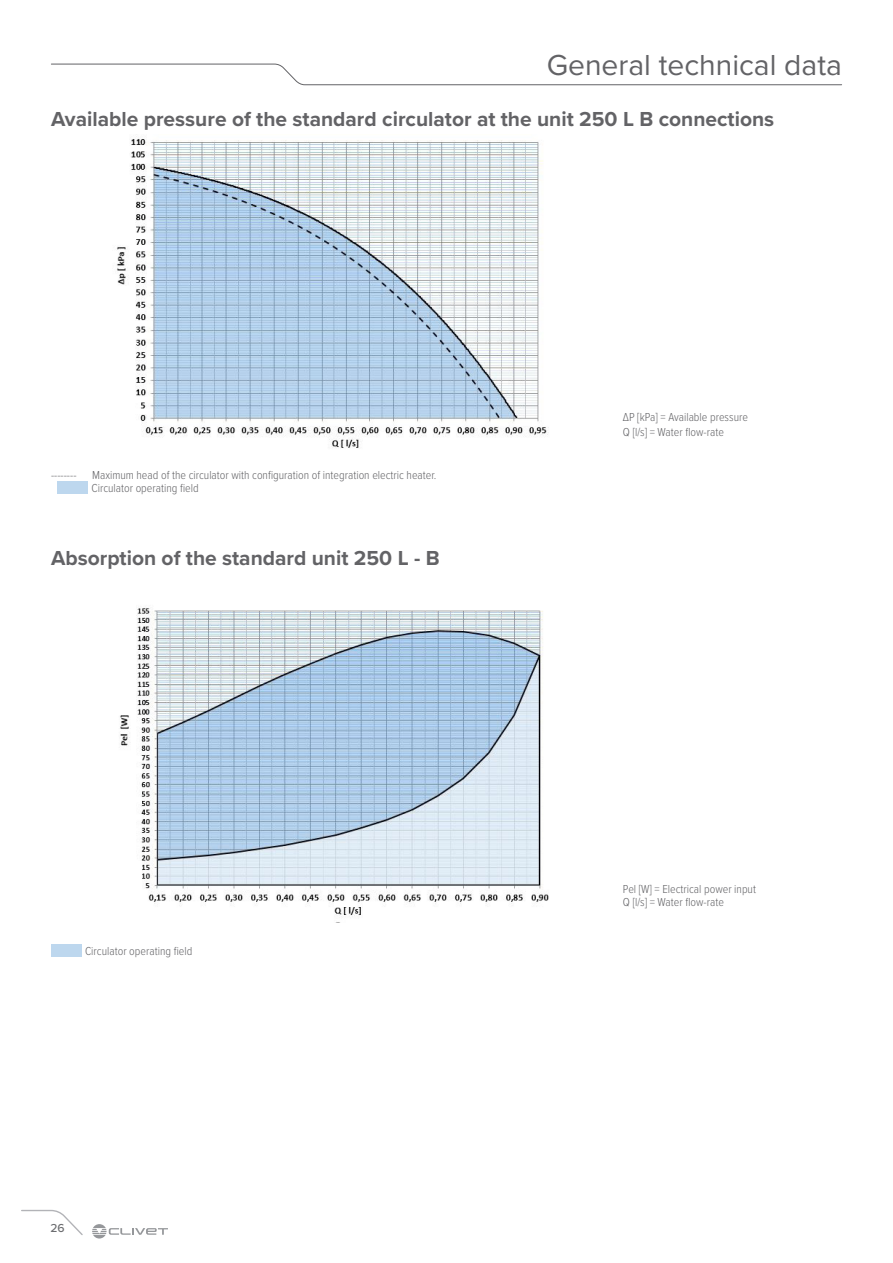
<style>
.page{position:relative;width:893px;height:1263px;background:#fff}
.page>*{position:absolute;margin:0;border:0;box-sizing:border-box;transform-origin:0 0}
.t1{font:30px "Proxima Nova";color:#636366}
.t2{font:700 21px "Proxima Nova";color:#636366}
.t3{font:300 12px/13.5px "Proxima Nova Cond";color:#636366}
.t4{font:500 12px "Proxima Nova";color:#6c6d70}
</style>
<div class="page">
<svg style="left:51px;top:63px;width:791px;height:22px"></svg>
<svg style="left:21px;top:1209px;width:62px;height:26px"></svg>
<svg style="left:92px;top:1224px;width:76px;height:14px"></svg>
<img style="left:117px;top:139px;width:432px;height:309px">
<img style="left:120px;top:608px;width:429px;height:315px">
<div style="left:57px;top:482px;width:31px;height:12px;background:#bdd7ee"></div>
<div style="left:51px;top:944px;width:31px;height:13px;background:#bdd7ee"></div>
<h1 class="t1" style="left:547px;top:42px;width:297px">General technical data</h1>
<h2 class="t2" style="left:51px;top:104px;width:725px">Available pressure of the standard circulator at the unit 250 L B connections</h2>
<p class="t3" style="left:51px;top:468px;width:27px">--------</p>
<p class="t3" style="left:92px;top:468px;width:346px">Maximum head of the circulator with configuration of integration electric heater.</p>
<p class="t3" style="left:91px;top:481px;width:109px">Circulator operating field</p>
<h2 class="t2" style="left:51px;top:542px;width:390px">Absorption of the standard unit 250 L - B</h2>
<p class="t3" style="left:85px;top:943px;width:109px">Circulator operating field</p>
<p class="t4" style="left:50px;top:1219px;width:16px">26</p>
<p class="t3" style="left:623px;top:409px;width:126px;line-height:15px">∆P [kPa] = Available pressure<br>Q [l/s] = Water flow-rate</p>
<p class="t3" style="left:623px;top:881px;width:135px">Pel [W] = Electrical power input<br>Q [l/s] = Water flow-rate</p>
</div>
